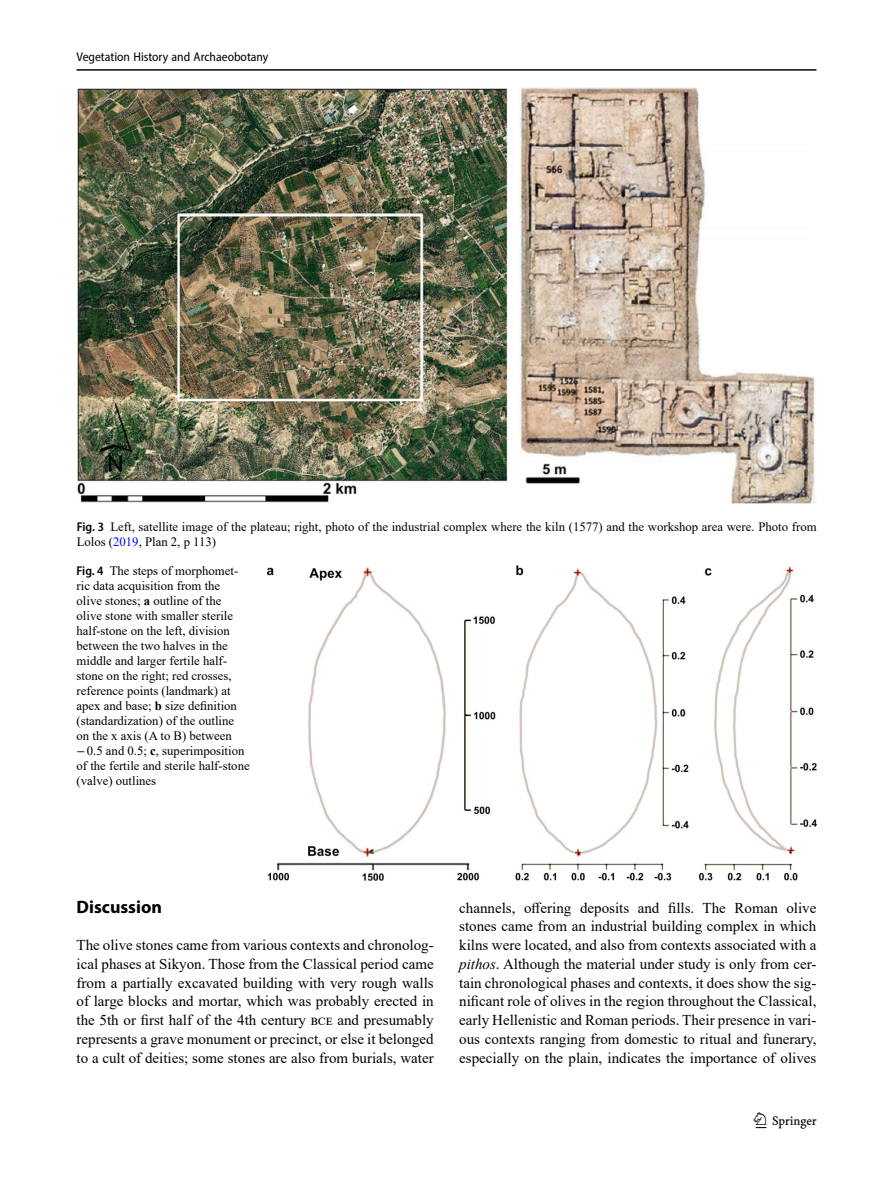
<style>
.page{position:relative;width:893px;height:1187px;background:#fff}
.page>*{position:absolute;margin:0;border:0;box-sizing:border-box;transform-origin:0 0}
.t1{font:22.5px "Springnew";color:#000}
.Head_1{font:700 18px "Myriad Pro";color:#000}
.Body_Text{font:15px/18.8px "Times New Roman";color:#000;text-align:justify}
.Figure_Caption_Side{font:12.75px/15px "Times New Roman";color:#000}
.Figure_Caption{font:12.75px/15px "Times New Roman";color:#000}
.t2{font:semi-condensed 12.75px "Myriad Pro";color:#000}
.s1{font-family:"Myriad Pro";font-weight:600;font-stretch:semi-condensed}
.s2{color:#00f}
.s3{font-weight:700}
.s4{font-family:"STIX"}
.s5{font-style:italic}
</style>
<div class="page">
<hr style="left:77px;top:69px;width:739px;height:2px;background:#000">
<img style="left:268px;top:565px;width:548px;height:315px">
<img style="left:77px;top:87px;width:740px;height:416px">
<p class="t2" style="left:77px;top:49px;width:193px">Vegetation History and Archaeobotany</p>
<p class="Figure_Caption" style="left:77px;top:518px;width:741px"><span class="s1">Fig. 3</span> Left, satellite image of the plateau; right, photo of the industrial complex where the kiln (1577) and the workshop area were. Photo from<br>Lolos (<span class="s2">2019</span>, Plan 2, p 113)</p>
<p class="Figure_Caption_Side" style="left:77px;top:562px;width:175px"><span class="s1">Fig. 4</span> The steps of morphomet&shy;ric data acquisition from the<br>olive stones; <span class="s3">a</span> outline of the olive stone with smaller sterile half-stone on the left, division between the two halves in the middle and larger fertile half&shy;stone on the right; red crosses, reference points (landmark) at apex and base; <span class="s3">b</span> size definition (standardization) of the outline on the x axis (A to B) between <span class="s4">−</span>0.5 and 0.5; <span class="s3">c</span>, superimposition of the fertile and sterile half-stone (valve) outlines</p>
<p class="Head_1" style="left:77px;top:894px;width:87px">Discussion</p>
<p class="Body_Text" style="left:77px;top:935px;width:359px">The olive stones came from various contexts and chronolog&shy;ical phases at Sikyon. Those from the Classical period came from a partially excavated building with very rough walls of large blocks and mortar, which was probably erected in the 5th or first half of the 4th century bce and presumably represents a grave monument or precinct, or else it belonged to a cult of deities; some stones are also from burials, water</p>
<p class="Body_Text" style="left:459px;top:897px;width:359px">channels, offering deposits and fills. The Roman olive stones came from an industrial building complex in which kilns were located, and also from contexts associated with a <span class="s5">pithos</span>. Although the material under study is only from cer&shy;tain chronological phases and contexts, it does show the sig&shy;nificant role of olives in the region throughout the Classical, early Hellenistic and Roman periods. Their presence in vari&shy;ous contexts ranging from domestic to ritual and funerary, especially on the plain, indicates the importance of olives</p>
<h1 class="t1" style="left:756px;top:1107px;width:63px">1 3</h1>
</div>
